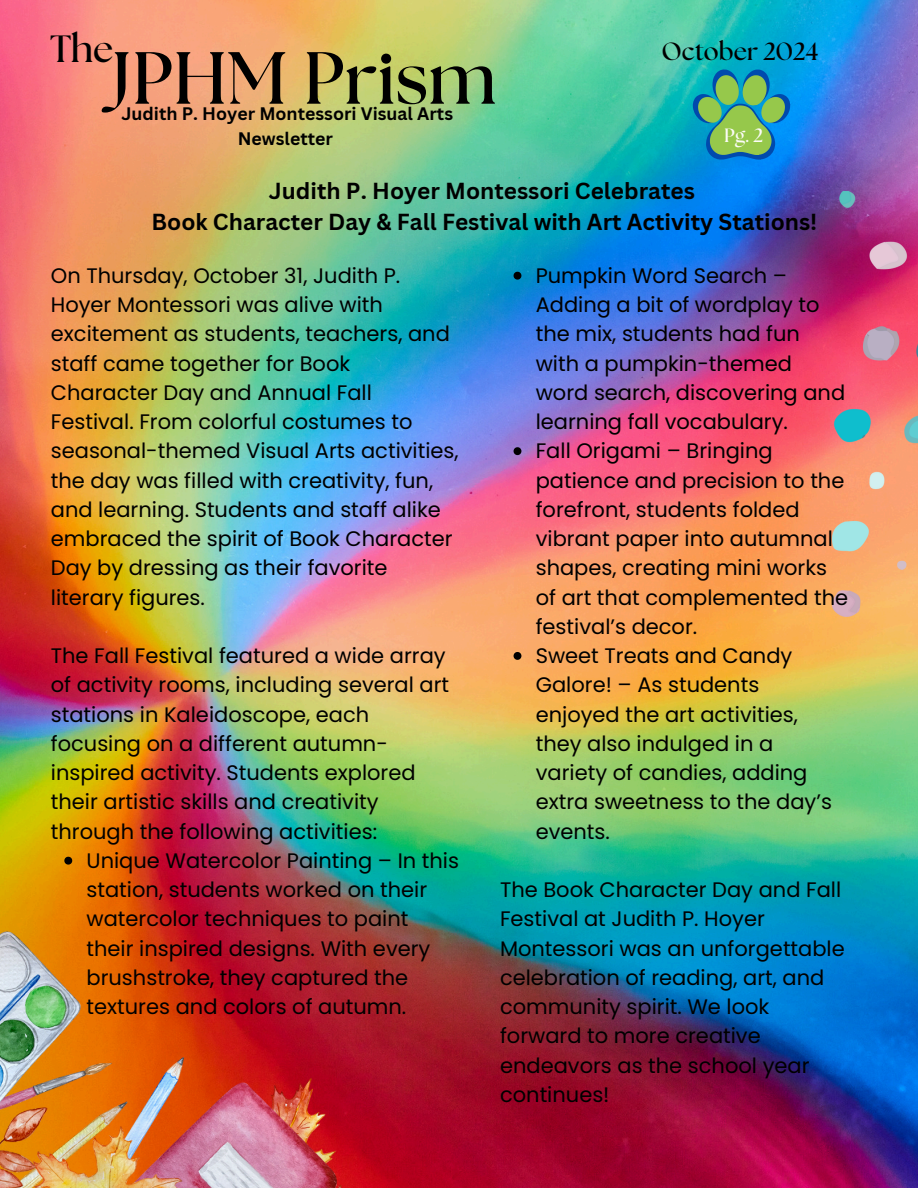
<style>
.page{position:relative;width:918px;height:1188px;background:#fff}
.page>*{position:absolute;margin:0;border:0;box-sizing:border-box;transform-origin:0 0}
.t1{font:700 73.65px "The Seasons";color:#000}
.t2{font:700 37.95px "The Seasons";color:#000}
.t3{font:700 24.9px "The Seasons";color:#000}
.t4{font:700 22.65px/31.5px "Canva Sans";color:#000;text-align:center}
.t5{font:21px/29.2px "Poppins";color:#000}
.t6{font:700 19.2px "The Seasons";color:#fbfbf7}
.t7{font:700 17.7px/24.6px "Canva Sans";color:#000;text-align:center}
</style>
<div class="page">
<img style="left:0;top:0;width:918px;height:1188px">
<img style="left:833px;top:191px;width:85px;height:426px">
<img style="left:0;top:851px;width:418px;height:337px">
<svg style="left:693px;top:69px;width:97px;height:90px;background:#0389ca"></svg>
<img style="left:699px;top:76px;width:85px;height:79px">
<svg style="left:64px;top:857px;width:8px;height:8px"></svg>
<svg style="left:514px;top:272px;width:7px;height:8px"></svg>
<svg style="left:514px;top:447px;width:7px;height:8px"></svg>
<svg style="left:514px;top:652px;width:7px;height:8px"></svg>
<h3 class="t2" style="left:50px;top:32px;width:65px">The</h3>
<p class="t1" style="left:111px;top:45px;width:386px">JPHM Prism</p>
<h4 class="t7" style="left:121px;top:101px;width:333px">Judith P. Hoyer Montessori Visual Arts<br>Newsletter</h4>
<p class="t3" style="left:662px;top:40px;width:158px">October 2024</p>
<p class="t6" style="left:724px;top:127px;width:41px">Pg. 2</p>
<h5 class="t4" style="left:151px;top:174px;width:667px">Judith P. Hoyer Montessori Celebrates<br>Book Character Day &amp; Fall Festival with Art Activity Stations!</h5>
<p class="t5" style="left:51px;top:261px;width:409px">On Thursday, October 31, Judith P.<br>Hoyer Montessori was alive with excitement as students, teachers, and staff came together for Book Character Day and Annual Fall Festival. From colorful costumes to seasonal-themed Visual Arts activities, the day was filled with creativity, fun, and learning. Students and staff alike embraced the spirit of Book Character Day by dressing as their favorite literary figures.</p>
<h5 class="t5" style="left:51px;top:641px;width:400px">The Fall Festival featured a wide array of activity rooms, including several art stations in Kaleidoscope, each focusing on a different autumn&shy;inspired activity. Students explored their artistic skills and creativity through the following activities:</h5>
<h5 class="t5" style="left:87px;top:846px;width:374px">Unique Watercolor Painting – In this station, students worked on their watercolor techniques to paint their inspired designs. With every brushstroke, they captured the textures and colors of autumn.</h5>
<p class="t5" style="left:536px;top:261px;width:311px">Pumpkin Word Search –<br>Adding a bit of wordplay to the mix, students had fun with a pumpkin-themed word search, discovering and learning fall vocabulary.</p>
<p class="t5" style="left:536px;top:436px;width:314px">Fall Origami – Bringing patience and precision to the forefront, students folded vibrant paper into autumnal shapes, creating mini works of art that complemented the festival’s decor.</p>
<p class="t5" style="left:536px;top:641px;width:298px">Sweet Treats and Candy<br>Galore! – As students enjoyed the art activities, they also indulged in a variety of candies, adding extra sweetness to the day’s events.</p>
<p class="t5" style="left:500px;top:875px;width:346px">The Book Character Day and Fall<br>Festival at Judith P. Hoyer<br>Montessori was an unforgettable celebration of reading, art, and community spirit. We look forward to more creative endeavors as the school year continues!</p>
</div>
